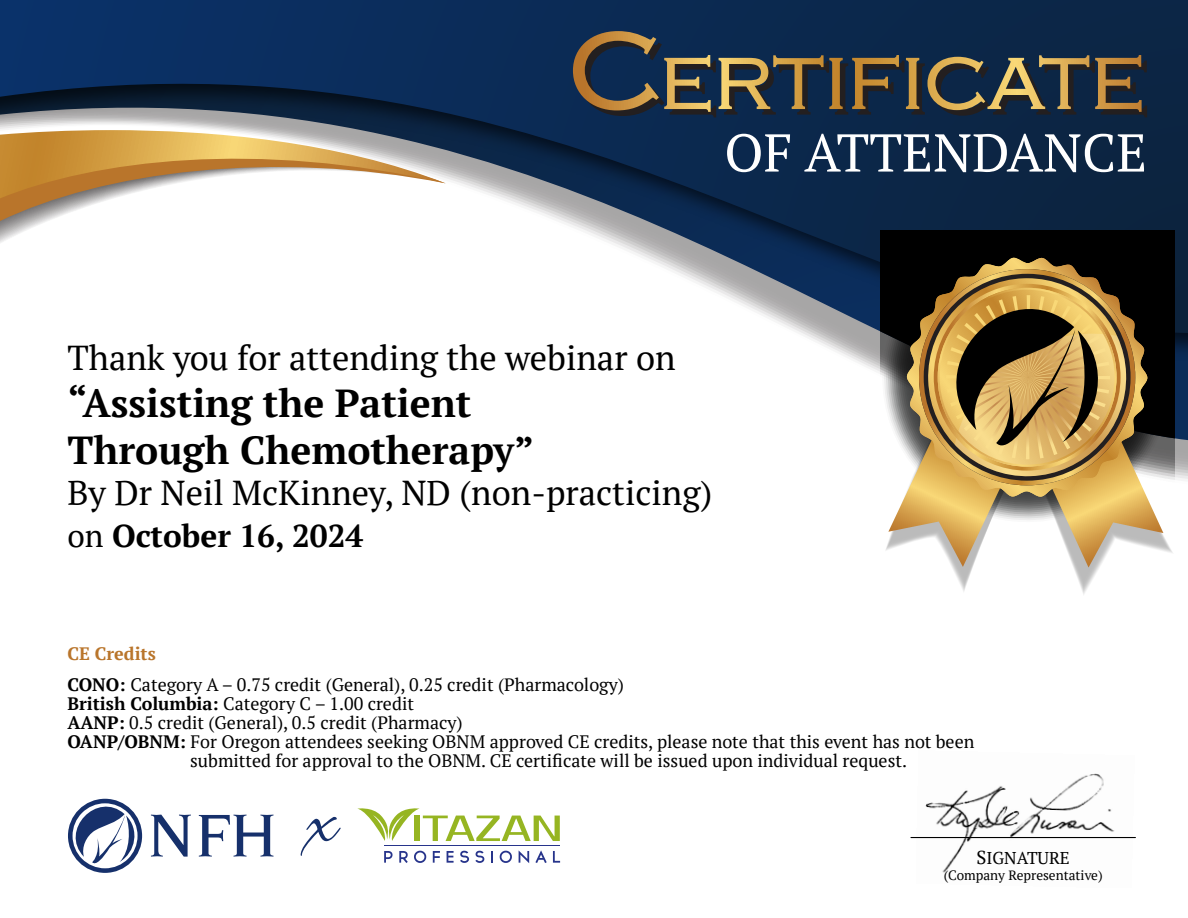
<style>
.page{position:relative;width:1188px;height:918px;background:#fff}
.page>*{position:absolute;margin:0;border:0;box-sizing:border-box;transform-origin:0 0}
.t1{font:53.1px "PT Serif";color:#fff}
.t2{font:700 39px/46.8px "PT Serif";color:#000}
.t3{font:34.5px "PT Serif";color:#000}
.t4{font:700 31.5px "PT Serif";color:#000}
.t5{font:18px/30.3px "PT Serif";color:#000}
.t6{font:17.1px "PT Serif";color:#000}
.t7{font:13.5px "PT Serif";color:#000}
.s1{font-weight:400}
.s2{font-weight:700;color:#b9752b}
.s3{font-weight:700}
.s4{font-size:18.6px}
</style>
<div class="page">
<img style="left:916px;top:773px;width:218px;height:100px">
<img style="left:802px;top:333px;width:386px;height:33px">
<svg style="left:0;top:0;width:1188px;height:333px"></svg>
<svg style="left:0;top:221px;width:446px;height:55px"></svg>
<svg style="left:0;top:130px;width:446px;height:91px"></svg>
<hr style="left:910px;top:837px;width:226px;height:1px;background:#000">
<svg style="left:573px;top:31px;width:574px;height:86px;background:#394045"></svg>
<svg style="left:880px;top:230px;width:294px;height:250px;background:#303030"></svg>
<svg style="left:882px;top:232px;width:290px;height:248px;background:#303030"></svg>
<svg style="left:884px;top:234px;width:286px;height:246px;background:#2f2f2f"></svg>
<div style="left:886px;top:236px;width:282px;height:244px;background:#000"></div>
<svg style="left:907px;top:258px;width:240px;height:10px;background:#2f2614"></svg>
<svg style="left:888px;top:268px;width:275px;height:300px;background:#a78f61"></svg>
<svg style="left:357px;top:808px;width:203px;height:33px"></svg>
<hr style="left:384px;top:846px;width:176px;height:1px;background:#27348b">
<svg style="left:384px;top:851px;width:9px;height:12px"></svg>
<svg style="left:399px;top:851px;width:9px;height:12px"></svg>
<svg style="left:414px;top:851px;width:12px;height:12px"></svg>
<svg style="left:433px;top:851px;width:7px;height:12px"></svg>
<svg style="left:447px;top:851px;width:7px;height:12px"></svg>
<svg style="left:460px;top:851px;width:9px;height:12px"></svg>
<svg style="left:475px;top:851px;width:9px;height:12px"></svg>
<svg style="left:491px;top:851px;width:2px;height:12px"></svg>
<svg style="left:500px;top:851px;width:12px;height:12px"></svg>
<svg style="left:519px;top:851px;width:10px;height:12px"></svg>
<svg style="left:535px;top:850px;width:12px;height:13px"></svg>
<svg style="left:553px;top:851px;width:7px;height:12px"></svg>
<svg style="left:151px;top:815px;width:40px;height:42px"></svg>
<svg style="left:199px;top:815px;width:74px;height:42px"></svg>
<svg style="left:68px;top:798px;width:74px;height:75px"></svg>
<svg style="left:301px;top:817px;width:40px;height:39px"></svg>
<h1 class="t1" style="left:724px;top:118px;width:424px">OF ATTENDANCE</h1>
<h3 class="t3" style="left:67px;top:336px;width:610px">Thank you for attending the webinar on</h3>
<h2 class="t2" style="left:67px;top:379px;width:468px">“Assisting the Patient<br>Through Chemotherapy”</h2>
<h3 class="t3" style="left:67px;top:471px;width:646px">By Dr Neil McKinney, ND (non-practicing)</h3>
<h3 class="t4" style="left:67px;top:515px;width:297px"><span class="s1">on</span> October 16, 2024</h3>
<p class="t5" style="left:67px;top:639px;width:558px"><span class="s2">CE Credits<br></span><span class="s3">CONO:</span> Category A – 0.75 credit (General), 0.25 credit (Pharmacology)</p>
<p class="t5" style="left:67px;top:688px;width:348px"><span class="s3">British Columbia:</span> Category C – 1.00 credit</p>
<p class="t5" style="left:67px;top:707px;width:397px"><span class="s3">AANP:</span> 0.5 credit (General), 0.5 credit (Pharmacy)</p>
<p class="t5" style="left:67px;top:726px;width:909px"><span class="s3">OANP/OBNM:</span> For Oregon attendees seeking OBNM approved CE credits, please note that this event has not been</p>
<p class="t5" style="left:190px;top:745px;width:718px">submitted for approval to the OBNM. CE certificate will be issued upon individual request.</p>
<p class="t6" style="left:977px;top:847px;width:95px"><span class="s4">S</span>IGNATURE</p>
<p class="t7" style="left:944px;top:866px;width:161px">(Company Representative)</p>
</div>
